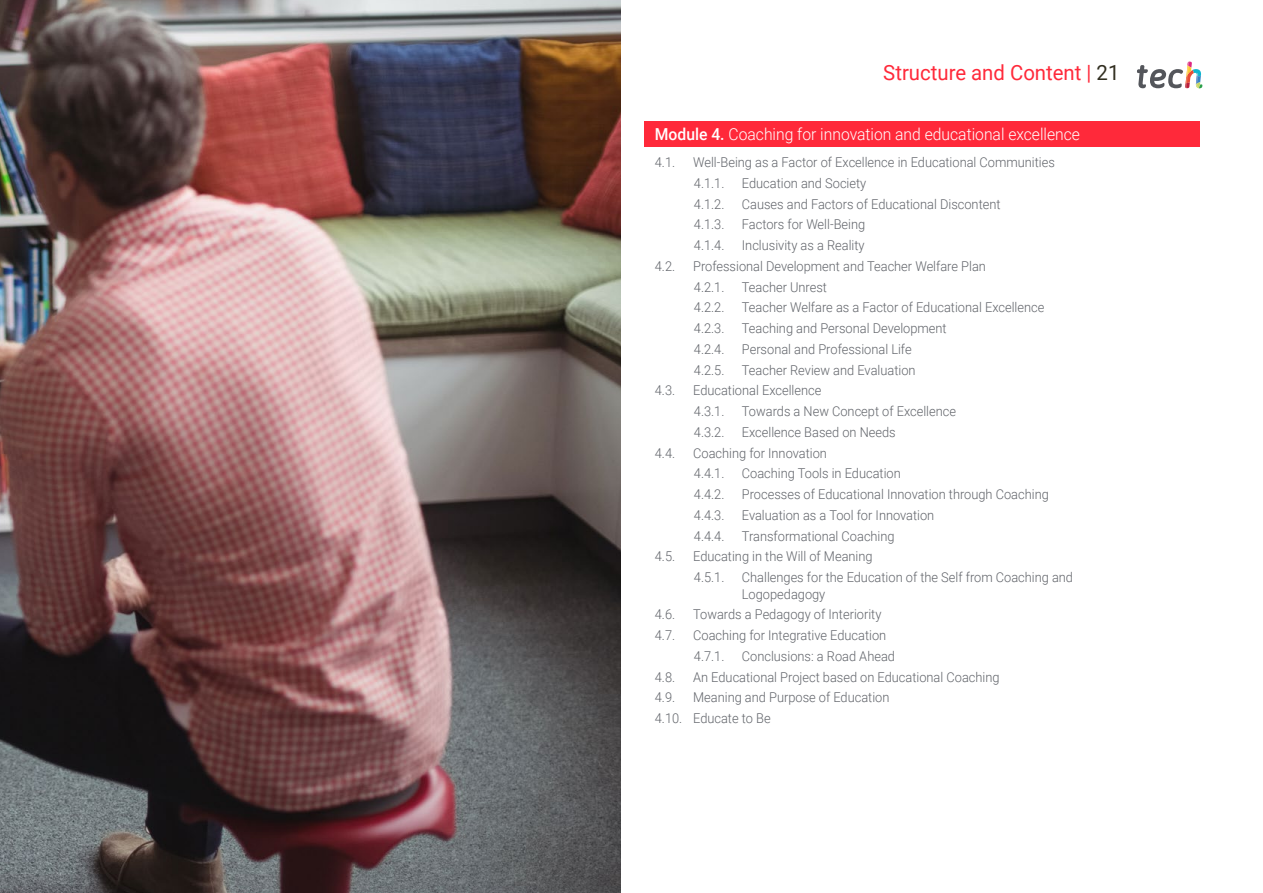
<style>
.page{position:relative;width:1263px;height:893px;background:#fff}
.page>*{position:absolute;margin:0;border:0;box-sizing:border-box;transform-origin:0 0}
.t1{font:21px "Roboto";color:#ff293a}
.t2{font:300 16.5px "Roboto";color:#fff;scale:.95 1}
.t3{font:300 13.5px/20.7px "Roboto";color:#61646a;scale:.95 1}
.s1{color:#312e20}
.s2{font-weight:500}
</style>
<div class="page">
<img style="left:0;top:0;width:621px;height:893px">
<svg style="left:1137px;top:62px;width:65px;height:27px"></svg>
<div style="left:644px;top:121px;width:555px;height:25px;background:#ff293a"></div>
<h1 class="t1" style="left:883px;top:57px;width:238px">Structure and Content | <span class="s1">21</span></h1>
<p class="t2" style="left:655px;top:123px;width:449px"><span class="s2">Module 4.</span> Coaching for innovation and educational excellence</p>
<p class="t3" style="left:655px;top:151px;width:23px">4.1.</p>
<p class="t3" style="left:693px;top:151px;width:382px">Well-Being as a Factor of Excellence in Educational Communities<br>4.1.1.</p>
<p class="t3" style="left:742px;top:172px;width:132px">Education and Society</p>
<p class="t3" style="left:694px;top:193px;width:34px">4.1.2.</p>
<p class="t3" style="left:742px;top:193px;width:274px">Causes and Factors of Educational Discontent</p>
<p class="t3" style="left:694px;top:214px;width:34px">4.1.3.</p>
<p class="t3" style="left:742px;top:214px;width:131px">Factors for Well-Being</p>
<p class="t3" style="left:694px;top:234px;width:34px">4.1.4.</p>
<p class="t3" style="left:742px;top:234px;width:131px">Inclusivity as a Reality</p>
<p class="t3" style="left:655px;top:255px;width:23px">4.2.</p>
<p class="t3" style="left:693px;top:255px;width:310px">Professional Development and Teacher Welfare Plan<br>4.2.1.</p>
<p class="t3" style="left:742px;top:276px;width:91px">Teacher Unrest</p>
<p class="t3" style="left:694px;top:297px;width:34px">4.2.2.</p>
<p class="t3" style="left:742px;top:297px;width:320px">Teacher Welfare as a Factor of Educational Excellence</p>
<p class="t3" style="left:694px;top:317px;width:34px">4.2.3.</p>
<p class="t3" style="left:742px;top:317px;width:217px">Teaching and Personal Development</p>
<p class="t3" style="left:694px;top:338px;width:34px">4.2.4.</p>
<p class="t3" style="left:742px;top:338px;width:180px">Personal and Professional Life</p>
<p class="t3" style="left:694px;top:359px;width:34px">4.2.5.</p>
<p class="t3" style="left:742px;top:359px;width:184px">Teacher Review and Evaluation</p>
<p class="t3" style="left:655px;top:380px;width:23px">4.3.</p>
<p class="t3" style="left:693px;top:380px;width:136px">Educational Excellence<br>4.3.1.</p>
<p class="t3" style="left:742px;top:400px;width:227px">Towards a New Concept of Excellence</p>
<p class="t3" style="left:694px;top:421px;width:34px">4.3.2.</p>
<p class="t3" style="left:742px;top:421px;width:163px">Excellence Based on Needs</p>
<p class="t3" style="left:655px;top:442px;width:23px">4.4.</p>
<p class="t3" style="left:693px;top:442px;width:142px">Coaching for Innovation<br>4.4.1.</p>
<p class="t3" style="left:742px;top:463px;width:169px">Coaching Tools in Education</p>
<p class="t3" style="left:694px;top:483px;width:34px">4.4.2.</p>
<p class="t3" style="left:742px;top:483px;width:325px">Processes of Educational Innovation through Coaching</p>
<p class="t3" style="left:694px;top:504px;width:34px">4.4.3.</p>
<p class="t3" style="left:742px;top:504px;width:204px">Evaluation as a Tool for Innovation</p>
<p class="t3" style="left:694px;top:525px;width:34px">4.4.4.</p>
<p class="t3" style="left:742px;top:525px;width:162px">Transformational Coaching</p>
<p class="t3" style="left:655px;top:546px;width:23px">4.5.</p>
<p class="t3" style="left:693px;top:546px;width:190px">Educating in the Will of Meaning<br>4.5.1.</p>
<p class="t3" style="left:742px;top:569px;width:350px;line-height:16.5px">Challenges for the Education of the Self from Coaching and<br>Logopedagogy</p>
<p class="t3" style="left:655px;top:604px;width:23px">4.6.</p>
<p class="t3" style="left:693px;top:604px;width:200px">Towards a Pedagogy of Interiority</p>
<p class="t3" style="left:655px;top:624px;width:23px">4.7.</p>
<p class="t3" style="left:693px;top:624px;width:205px">Coaching for Integrative Education<br>4.7.1.</p>
<p class="t3" style="left:742px;top:645px;width:163px">Conclusions: a Road Ahead</p>
<p class="t3" style="left:655px;top:666px;width:23px">4.8.</p>
<p class="t3" style="left:693px;top:666px;width:324px">An Educational Project based on Educational Coaching</p>
<p class="t3" style="left:655px;top:687px;width:23px">4.9.</p>
<p class="t3" style="left:655px;top:687px;width:248px;text-indent:38px">Meaning and Purpose of Education<br>4.10. Educate to Be</p>
</div>
